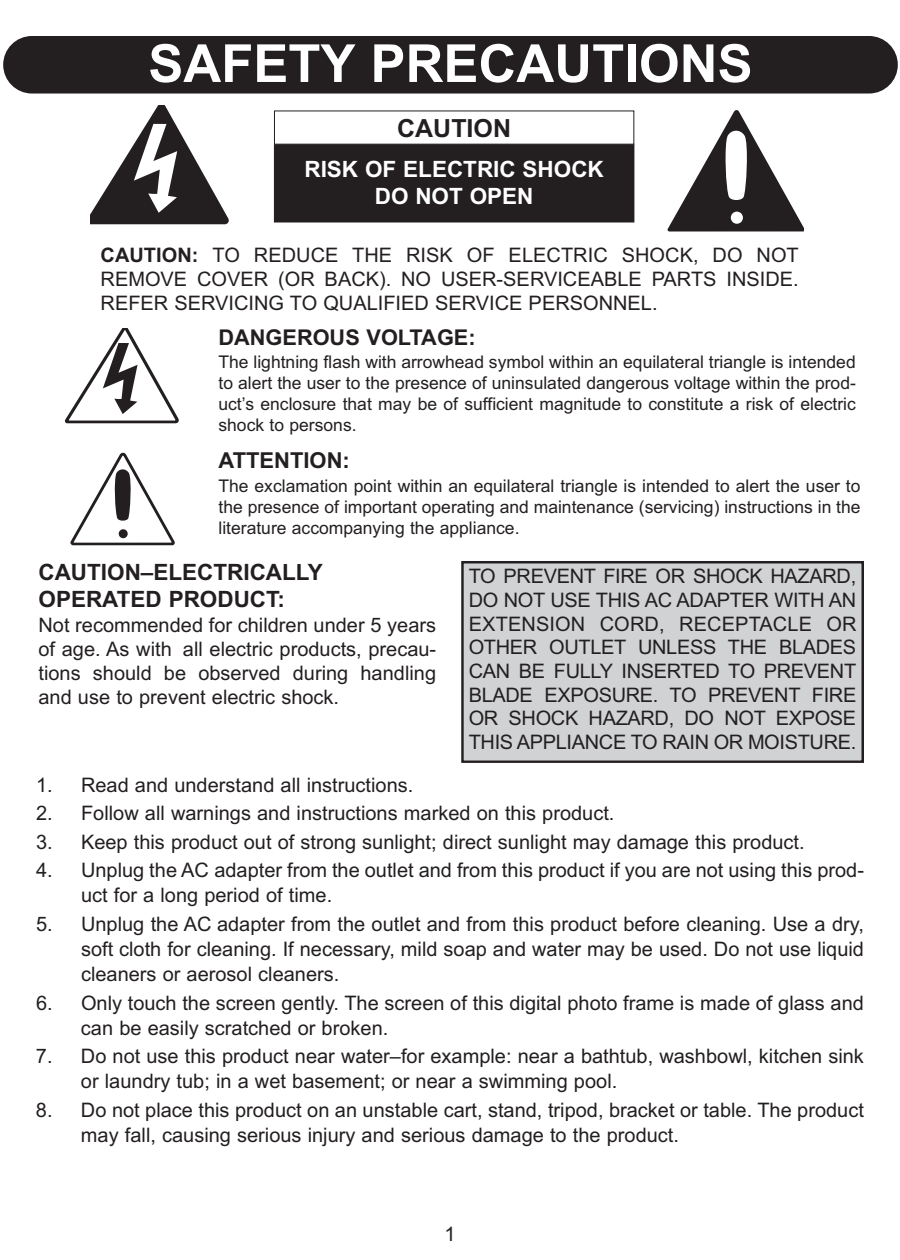
<style>
.page{position:relative;width:900px;height:1260px;background:#fff}
.page>*{position:absolute;margin:0;border:0;box-sizing:border-box;transform-origin:0 0}
.t1{font:700 52.5px "Arial";color:#fff}
.t2{font:700 25px "Arial";color:#231f20}
.t3{font:700 22.5px/27px "Arial";color:#231f20}
.t4{font:700 22.5px/27px "Arial";color:#fff;text-align:center}
.t5{font:700 22px "Arial";color:#231f20}
.t6{font:700 21.75px "Arial";color:#231f20}
.t7{font:20px/23.8px "Arial";color:#231f20;text-align:justify}
.t8{font:17.5px/21px "Arial";color:#231f20;text-align:justify}
.s1{font-weight:700}
</style>
<div class="page">
<div style="left:3px;top:36px;width:895px;height:58px;background:#231f20;border-radius:29px"></div>
<div style="left:275px;top:145px;width:359px;height:77px;background:#231f20"></div>
<div style="left:274px;top:144px;width:360px;height:78px;border:1px solid #231f20"></div>
<svg style="left:668px;top:110px;width:136px;height:121px"></svg>
<div style="left:731px;top:212px;width:12px;height:12px;background:#fff;border-radius:50%"></div>
<svg style="left:90px;top:106px;width:138px;height:118px"></svg>
<svg style="left:65px;top:328px;width:113px;height:95px"></svg>
<svg style="left:71px;top:453px;width:103px;height:92px"></svg>
<div style="left:119px;top:529px;width:9px;height:9px;background:#231f20;border-radius:50%"></div>
<div style="left:464px;top:563px;width:398px;height:197px;background:#d1d2d4"></div>
<div style="left:461px;top:561px;width:403px;height:202px;border:2px solid #231f20"></div>
<h1 class="t1" style="left:148px;top:33px;width:606px">SAFETY PRECAUTIONS</h1>
<p class="t2" style="left:397px;top:114px;width:115px">CAUTION</p>
<p class="t4" style="left:304px;top:155px;width:301px">RISK OF ELECTRIC SHOCK<br>DO NOT OPEN</p>
<p class="t7" style="left:101px;top:243px;width:700px"><span class="s1">CAUTION:</span> TO REDUCE THE RISK OF ELECTRIC SHOCK, DO NOT REMOVE COVER (OR BACK). NO USER-SERVICEABLE PARTS INSIDE.<br>REFER SERVICING TO QUALIFIED SERVICE PERSONNEL.</p>
<p class="t6" style="left:219px;top:324px;width:259px">DANGEROUS VOLTAGE:</p>
<p class="t8" style="left:219px;top:351px;width:639px">The lightning flash with arrowhead symbol within an equilateral triangle is intended to alert the user to the presence of uninsulated dangerous voltage within the prod&shy;uct’s enclosure that may be of sufficient magnitude to constitute a risk of electric shock to persons.</p>
<p class="t5" style="left:219px;top:448px;width:133px">ATTENTION:</p>
<p class="t8" style="left:219px;top:475px;width:644px">The exclamation point within an equilateral triangle is intended to alert the user to the presence of important operating and maintenance (servicing) instructions in the literature accompanying the appliance.</p>
<p class="t3" style="left:38px;top:559px;width:286px">CAUTION–ELECTRICALLY<br>OPERATED PRODUCT:</p>
<p class="t7" style="left:38px;top:613px;width:399px">Not recommended for children under 5 years of age. As with all electric products, precau&shy;tions should be observed during handling and use to prevent electric shock.</p>
<p class="t7" style="left:469px;top:564px;width:389px">TO PREVENT FIRE OR SHOCK HAZARD, DO NOT USE THIS AC ADAPTER WITH AN EXTENSION CORD, RECEPTACLE OR OTHER OUTLET UNLESS THE BLADES CAN BE FULLY INSERTED TO PREVENT BLADE EXPOSURE. TO PREVENT FIRE OR SHOCK HAZARD, DO NOT EXPOSE THIS APPLIANCE TO RAIN OR MOISTURE.</p>
<p class="t7" style="left:36px;top:773px;width:379px">1. Read and understand all instructions.</p>
<p class="t7" style="left:36px;top:801px;width:580px">2. Follow all warnings and instructions marked on this product.</p>
<p class="t7" style="left:36px;top:830px;width:770px">3. Keep this product out of strong sunlight; direct sunlight may damage this product.</p>
<p class="t7" style="left:81px;top:858px;width:785px;line-height:25px;text-indent:-45px">4. Unplug the AC adapter from the outlet and from this product if you are not using this prod&shy;uct for a long period of time.</p>
<p class="t7" style="left:81px;top:912px;width:785px;line-height:25px;text-indent:-45px">5. Unplug the AC adapter from the outlet and from this product before cleaning. Use a dry, soft cloth for cleaning. If necessary, mild soap and water may be used. Do not use liquid cleaners or aerosol cleaners.</p>
<p class="t7" style="left:81px;top:990px;width:784px;line-height:25px;text-indent:-45px">6. Only touch the screen gently. The screen of this digital photo frame is made of glass and can be easily scratched or broken.</p>
<p class="t7" style="left:81px;top:1044px;width:784px;line-height:25px;text-indent:-45px">7. Do not use this product near water–for example: near a bathtub, washbowl, kitchen sink or laundry tub; in a wet basement; or near a swimming pool.</p>
<p class="t7" style="left:81px;top:1097px;width:785px;line-height:25px;text-indent:-45px">8. Do not place this product on an unstable cart, stand, tripod, bracket or table. The product may fall, causing serious injury and serious damage to the product.</p>
<p class="t7" style="left:444px;top:1222px;width:13px">1</p>
</div>
